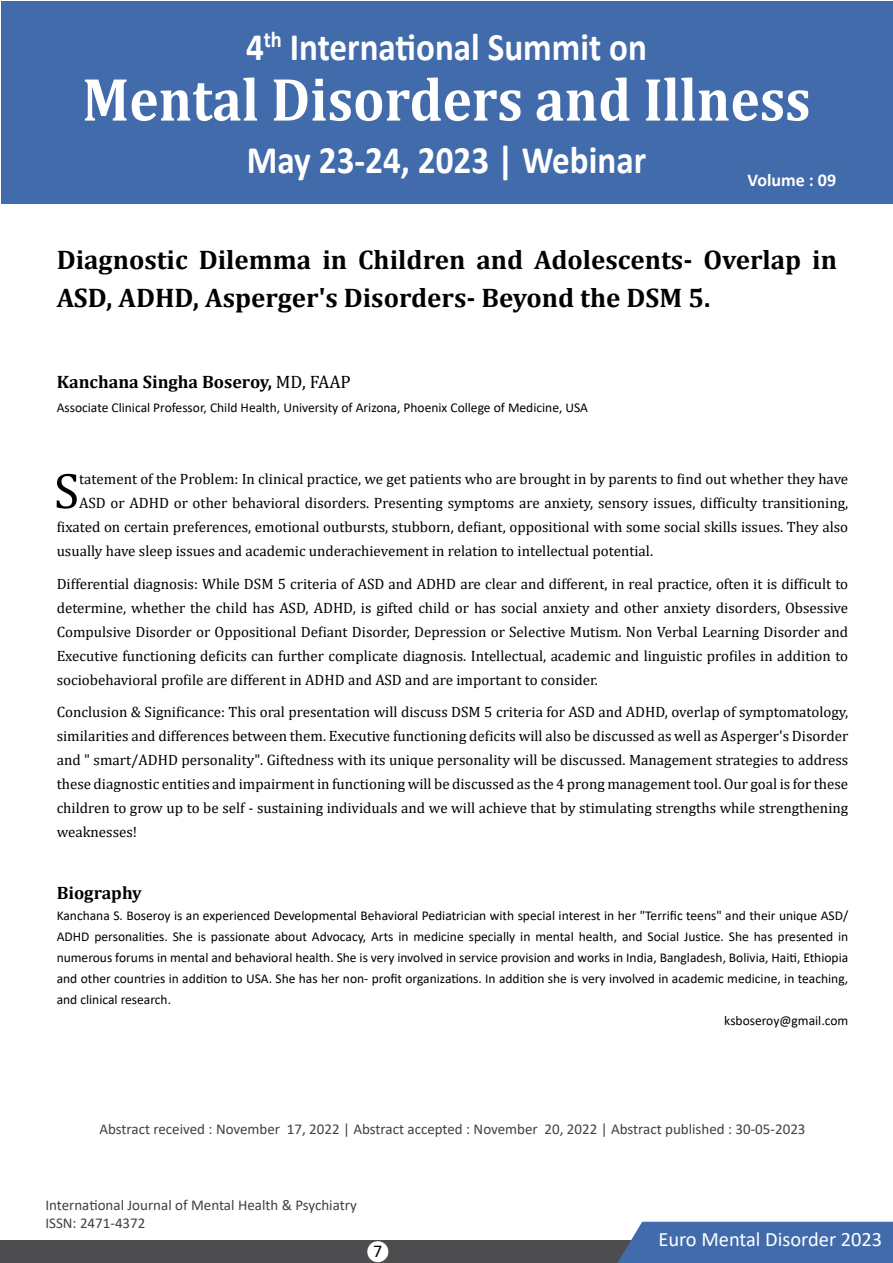
<style>
.page{position:relative;width:893px;height:1263px;background:#fff}
.page>*{position:absolute;margin:0;border:0;box-sizing:border-box;transform-origin:0 0}
.t1{font:700 61.5px "Cambria";color:#fff;scale:.9 1}
.t2{font:51px "Cambria";color:#000}
.t3{font:700 39px "Calibri";color:#fff;scale:.9 1}
.t4{font:700 27px/37.5px "Cambria";color:#000}
.t5{font:20.4px "Calibri";color:#fff}
.t6{font:700 18px "Cambria";color:#000}
.t7{font:700 18px "Calibri";color:#fff}
.t8{font:18px "Calibri";color:#000}
.t9{font:15px/24px "Cambria";color:#000;text-align:justify}
.t10{font:15px/18px "Calibri";color:#414042}
.t11{font:13.5px "Calibri";color:#000}
.s1{font-weight:400}
</style>
<div class="page">
<div style="left:1px;top:1px;width:891px;height:202px;background:#426bab"></div>
<div style="left:0;top:1240px;width:668px;height:23px;background:#4d4d4f"></div>
<div style="left:617px;top:1222px;width:276px;height:41px;background:#426bab"></div>
<div style="left:367px;top:1241px;width:21px;height:21px;background:#fff;border-radius:50%"></div>
<h3 class="t3" style="left:246px;top:19px;width:447px">4<sup>th</sup> International Summit on</h3>
<h1 class="t1" style="left:82px;top:56px;width:811px">Mental Disorders and Illness</h1>
<h3 class="t3" style="left:247px;top:133px;width:445px">May 23-24, 2023 | Webinar</h3>
<p class="t7" style="left:748px;top:168px;width:90px">Volume : 09</p>
<h3 class="t4" style="left:57px;top:240px;width:782px">Diagnostic Dilemma in Children and Adolescents- Overlap in<br>ASD, ADHD, Asperger's Disorders- Beyond the DSM 5.</h3>
<p class="t6" style="left:57px;top:369px;width:296px">Kanchana Singha Boseroy, <span class="s1">MD, FAAP</span></p>
<p class="t11" style="left:57px;top:398px;width:533px">Associate Clinical Professor, Child Health, University of Arizona, Phoenix College of Medicine, USA</p>
<h2 class="t2" style="left:54px;top:461px;width:27px">S</h2>
<p class="t9" style="left:79px;top:467px;width:770px">tatement of the Problem: In clinical practice, we get patients who are brought in by parents to find out whether they have</p>
<p class="t9" style="left:79px;top:491px;width:770px">ASD or ADHD or other behavioral disorders. Presenting symptoms are anxiety, sensory issues, difficulty transitioning,</p>
<p class="t9" style="left:57px;top:515px;width:793px">fixated on certain preferences, emotional outbursts, stubborn, defiant, oppositional with some social skills issues. They also</p>
<p class="t9" style="left:57px;top:539px;width:598px">usually have sleep issues and academic underachievement in relation to intellectual potential.</p>
<p class="t9" style="left:57px;top:572px;width:793px">Differential diagnosis: While DSM 5 criteria of ASD and ADHD are clear and different, in real practice, often it is difficult to determine, whether the child has ASD, ADHD, is gifted child or has social anxiety and other anxiety disorders, Obsessive Compulsive Disorder or Oppositional Defiant Disorder, Depression or Selective Mutism. Non Verbal Learning Disorder and Executive functioning deficits can further complicate diagnosis. Intellectual, academic and linguistic profiles in addition to sociobehavioral profile are different in ADHD and ASD and are important to consider.</p>
<p class="t9" style="left:57px;top:700px;width:793px">Conclusion &amp; Significance: This oral presentation will discuss DSM 5 criteria for ASD and ADHD, overlap of symptomatology, similarities and differences between them. Executive functioning deficits will also be discussed as well as Asperger's Disorder and " smart/ADHD personality". Giftedness with its unique personality will be discussed. Management strategies to address these diagnostic entities and impairment in functioning will be discussed as the 4 prong management tool. Our goal is for these children to grow up to be self - sustaining individuals and we will achieve that by stimulating strengths while strengthening weaknesses!</p>
<p class="t6" style="left:57px;top:880px;width:87px">Biography</p>
<p class="t11" style="left:57px;top:906px;width:793px">Kanchana S. Boseroy is an experienced Developmental Behavioral Pediatrician with special interest in her "Terrific teens" and their unique ASD/</p>
<p class="t11" style="left:57px;top:927px;width:793px">ADHD personalities. She is passionate about Advocacy, Arts in medicine specially in mental health, and Social Justice. She has presented in</p>
<p class="t11" style="left:57px;top:948px;width:793px">numerous forums in mental and behavioral health. She is very involved in service provision and works in India, Bangladesh, Bolivia, Haiti, Ethiopia</p>
<p class="t11" style="left:57px;top:969px;width:793px">and other countries in addition to USA. She has her non- profit organizations. In addition she is very involved in academic medicine, in teaching,</p>
<p class="t11" style="left:57px;top:990px;width:116px">and clinical research.</p>
<p class="t11" style="left:724px;top:1011px;width:125px">ksboseroy@gmail.com</p>
<p class="t10" style="left:99px;top:1119px;width:708px">Abstract received : November 17, 2022 | Abstract accepted : November 20, 2022 | Abstract published : 30-05-2023</p>
<p class="t10" style="left:45px;top:1196px;width:313px">International Journal of Mental Health &amp; Psychiatry<br>ISSN: 2471-4372</p>
<p class="t8" style="left:373px;top:1239px;width:11px">7</p>
<h3 class="t5" style="left:658px;top:1225px;width:225px">Euro Mental Disorder 2023</h3>
</div>
